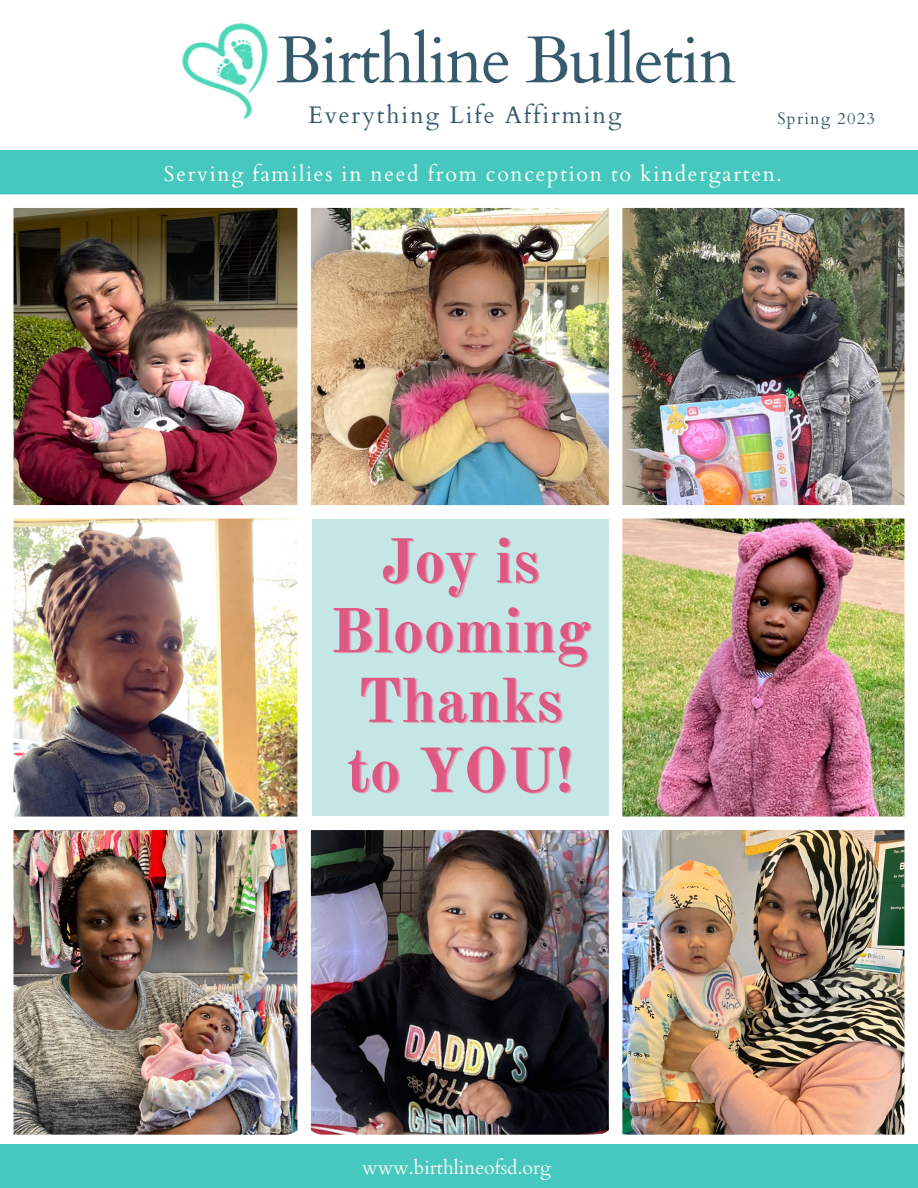
<style>
.page{position:relative;width:918px;height:1188px;background:#fff}
.page>*{position:absolute;margin:0;border:0;box-sizing:border-box;transform-origin:0 0}
.t1{font:66.15px "Cardo";letter-spacing:-.025em;color:#365b6d}
.t2{font:700 61.5px/69.8px "Old Standard";color:#dd5883;text-align:center}
.t3{font:24px "Cardo";letter-spacing:.08em;color:#365b6d}
.t4{font:21.3px "Cardo";letter-spacing:.08em;color:#fff}
.t5{font:19.5px "Cardo";color:#f7f7f7}
.t6{font:16.5px "Cardo";letter-spacing:.08em;color:#365b6d}
</style>
<div class="page">
<img style="left:181px;top:23px;width:88px;height:96px">
<img style="left:14px;top:208px;width:283px;height:927px">
<div style="left:312px;top:519px;width:302px;height:296px;background:#c4e7e5"></div>
<img style="left:304px;top:200px;width:312px;height:312px;border-radius:19px">
<img style="left:304px;top:823px;width:312px;height:312px;border-radius:19px">
<img style="left:622px;top:208px;width:282px;height:609px">
<div style="left:0;top:151px;width:918px;height:50px;background:#47c8bf"></div>
<img style="left:622px;top:830px;width:282px;height:305px">
<div style="left:0;top:505px;width:918px;height:14px;background:#fff"></div>
<div style="left:0;top:817px;width:918px;height:13px;background:#fff"></div>
<div style="left:297px;top:207px;width:14px;height:929px;background:#fff"></div>
<div style="left:0;top:194px;width:917px;height:14px;background:#fff"></div>
<div style="left:609px;top:207px;width:13px;height:929px;background:#fff"></div>
<div style="left:0;top:1144px;width:918px;height:44px;background:#47c8bf"></div>
<h1 class="t1" style="left:277px;top:17px;width:461px">Birthline Bulletin</h1>
<p class="t3" style="left:308px;top:99px;width:315px">Everything Life Affirming</p>
<p class="t6" style="left:777px;top:108px;width:99px">Spring 2023</p>
<p class="t4" style="left:164px;top:160px;width:620px">Serving families in need from conception to kindergarten.</p>
<h2 class="t2" style="left:330px;top:527px;width:262px">Joy is<br>Blooming<br>Thanks to YOU!</h2>
<p class="t5" style="left:362px;top:1155px;width:191px">www.birthlineofsd.org</p>
</div>
